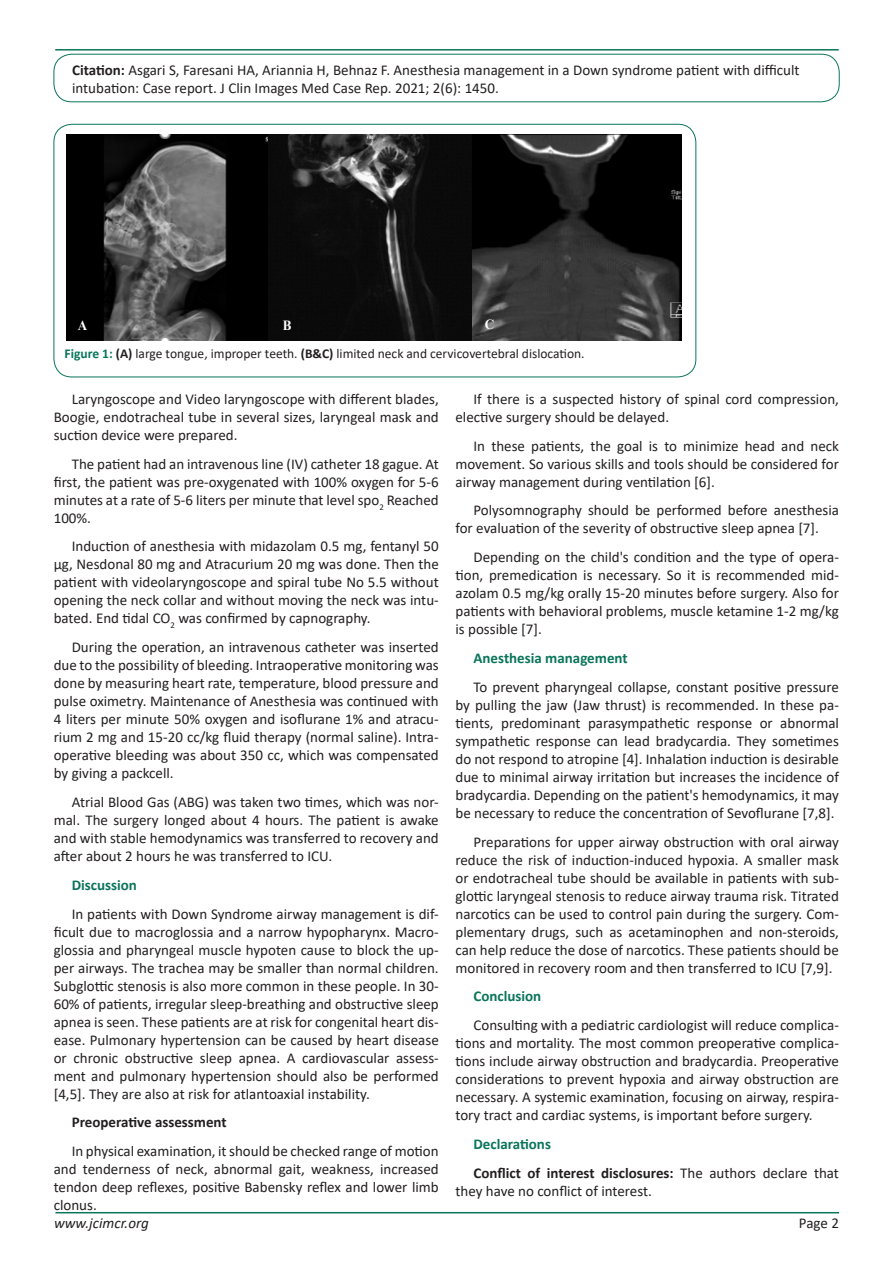
<style>
.page{position:relative;width:893px;height:1263px;background:#fff}
.page>*{position:absolute;margin:0;border:0;box-sizing:border-box;transform-origin:0 0}
.t1{font:15px/18px "Calibri";color:#231f20;text-align:justify}
.t2{font:700 15px "Calibri";color:#0a755b}
.t3{font:700 15px "Calibri";color:#231f20}
.t4{font:italic 15px "Calibri";color:#231f20}
.t5{font:700 13.95px "Times New Roman";color:#fff;scale:.94 1}
.t6{font:13.5px "Calibri";color:#231f20}
.s1{font-weight:700}
.s2{font-weight:700;color:#0a755b}
</style>
<div class="page">
<hr style="left:55px;top:1212px;width:784px;height:1px;background:#0a755b">
<hr style="left:55px;top:49px;width:784px;height:2px;background:#0a755b">
<div style="left:54px;top:54px;width:785px;height:48px;border:1px solid #0a755b;border-radius:18px"></div>
<div style="left:54px;top:124px;width:642px;height:253px;border:1px solid #0a755b;border-radius:18px"></div>
<img style="left:66px;top:135px;width:615px;height:205px">
<p class="t1" style="left:72px;top:60px;width:729px"><span class="s1">Citation:</span> Asgari S, Faresani HA, Ariannia H, Behnaz F. Anesthesia management in a Down syndrome patient with difficult intubation: Case report. J Clin Images Med Case Rep. 2021; 2(6): 1450.</p>
<p class="t5" style="left:78px;top:315px;width:12px">A</p>
<p class="t5" style="left:283px;top:315px;width:11px">B</p>
<p class="t5" style="left:485px;top:314px;width:12px">C</p>
<p class="t6" style="left:65px;top:344px;width:522px"><span class="s2">Figure 1:</span> <span class="s1">(A)</span> large tongue, improper teeth. <span class="s1">(B&amp;C)</span> limited neck and cervicovertebral dislocation.</p>
<p class="t1" style="left:54px;top:389px;width:387px;text-indent:18px">Laryngoscope and Video laryngoscope with different blades, Boogie, endotracheal tube in several sizes, laryngeal mask and suction device were prepared.</p>
<p class="t1" style="left:54px;top:454px;width:387px;text-indent:18px">The patient had an intravenous line (IV) catheter 18 gague. At first, the patient was pre-oxygenated with 100% oxygen for 5-6 minutes at a rate of 5-6 liters per minute that level spo<sub>2</sub> Reached 100%.</p>
<p class="t1" style="left:54px;top:537px;width:387px;text-indent:18px">Induction of anesthesia with midazolam 0.5 mg, fentanyl 50 μg, Nesdonal 80 mg and Atracurium 20 mg was done. Then the patient with videolaryngoscope and spiral tube No 5.5 without opening the neck collar and without moving the neck was intu&shy;bated. End tidal CO<sub>2</sub> was confirmed by capnography.</p>
<p class="t1" style="left:54px;top:638px;width:387px;text-indent:18px">During the operation, an intravenous catheter was inserted due to the possibility of bleeding. Intraoperative monitoring was done by measuring heart rate, temperature, blood pressure and pulse oximetry. Maintenance of Anesthesia was continued with 4 liters per minute 50% oxygen and isoflurane 1% and atracu&shy;rium 2 mg and 15-20 cc/kg fluid therapy (normal saline). Intra&shy;operative bleeding was about 350 cc, which was compensated by giving a packcell.</p>
<p class="t1" style="left:54px;top:792px;width:387px;text-indent:18px">Atrial Blood Gas (ABG) was taken two times, which was nor&shy;mal. The surgery longed about 4 hours. The patient is awake and with stable hemodynamics was transferred to recovery and after about 2 hours he was transferred to ICU.</p>
<p class="t2" style="left:72px;top:874px;width:67px">Discussion</p>
<p class="t1" style="left:54px;top:904px;width:387px;text-indent:18px">In patients with Down Syndrome airway management is dif&shy;ficult due to macroglossia and a narrow hypopharynx. Macro&shy;glossia and pharyngeal muscle hypoten cause to block the up&shy;per airways. The trachea may be smaller than normal children.<br>Subglottic stenosis is also more common in these people. In 30- 60% of patients, irregular sleep-breathing and obstructive sleep apnea is seen. These patients are at risk for congenital heart dis&shy;ease. Pulmonary hypertension can be caused by heart disease or chronic obstructive sleep apnea. A cardiovascular assess&shy;ment and pulmonary hypertension should also be performed [4,5]. They are also at risk for atlantoaxial instability.</p>
<p class="t3" style="left:72px;top:1112px;width:157px">Preoperative assessment</p>
<p class="t1" style="left:54px;top:1142px;width:387px;text-indent:18px">In physical examination, it should be checked range of motion and tenderness of neck, abnormal gait, weakness, increased tendon deep reflexes, positive Babensky reflex and lower limb clonus.</p>
<p class="t1" style="left:455px;top:389px;width:385px;text-indent:18px">If there is a suspected history of spinal cord compression, elective surgery should be delayed.</p>
<p class="t1" style="left:455px;top:436px;width:385px;text-indent:18px">In these patients, the goal is to minimize head and neck movement. So various skills and tools should be considered for airway management during ventilation [6].</p>
<p class="t1" style="left:455px;top:501px;width:385px;text-indent:18px">Polysomnography should be performed before anesthesia for evaluation of the severity of obstructive sleep apnea [7].</p>
<p class="t1" style="left:455px;top:548px;width:385px;text-indent:18px">Depending on the child's condition and the type of opera&shy;tion, premedication is necessary. So it is recommended mid&shy;azolam 0.5 mg/kg orally 15-20 minutes before surgery. Also for patients with behavioral problems, muscle ketamine 1-2 mg/kg is possible [7].</p>
<p class="t2" style="left:473px;top:647px;width:156px">Anesthesia management</p>
<p class="t1" style="left:455px;top:677px;width:385px;text-indent:18px">To prevent pharyngeal collapse, constant positive pressure by pulling the jaw (Jaw thrust) is recommended. In these pa&shy;tients, predominant parasympathetic response or abnormal sympathetic response can lead bradycardia. They sometimes do not respond to atropine [4]. Inhalation induction is desirable due to minimal airway irritation but increases the incidence of bradycardia. Depending on the patient's hemodynamics, it may be necessary to reduce the concentration of Sevoflurane [7,8].</p>
<p class="t1" style="left:455px;top:832px;width:385px;text-indent:18px">Preparations for upper airway obstruction with oral airway reduce the risk of induction-induced hypoxia. A smaller mask or endotracheal tube should be available in patients with sub&shy;glottic laryngeal stenosis to reduce airway trauma risk. Titrated narcotics can be used to control pain during the surgery. Com&shy;plementary drugs, such as acetaminophen and non-steroids, can help reduce the dose of narcotics. These patients should be monitored in recovery room and then transferred to ICU [7,9].</p>
<p class="t2" style="left:473px;top:986px;width:69px">Conclusion</p>
<p class="t1" style="left:455px;top:1016px;width:385px;text-indent:18px">Consulting with a pediatric cardiologist will reduce complica&shy;tions and mortality. The most common preoperative complica&shy;tions include airway obstruction and bradycardia. Preoperative considerations to prevent hypoxia and airway obstruction are necessary. A systemic examination, focusing on airway, respira&shy;tory tract and cardiac systems, is important before surgery.</p>
<p class="t2" style="left:473px;top:1133px;width:79px">Declarations</p>
<p class="t1" style="left:455px;top:1163px;width:385px;text-indent:18px"><span class="s1">Conflict of interest disclosures:</span> The authors declare that they have no conflict of interest.</p>
<p class="t4" style="left:54px;top:1212px;width:96px">www.jcimcr.org</p>
<p class="t1" style="left:799px;top:1213px;width:42px">Page 2</p>
</div>
